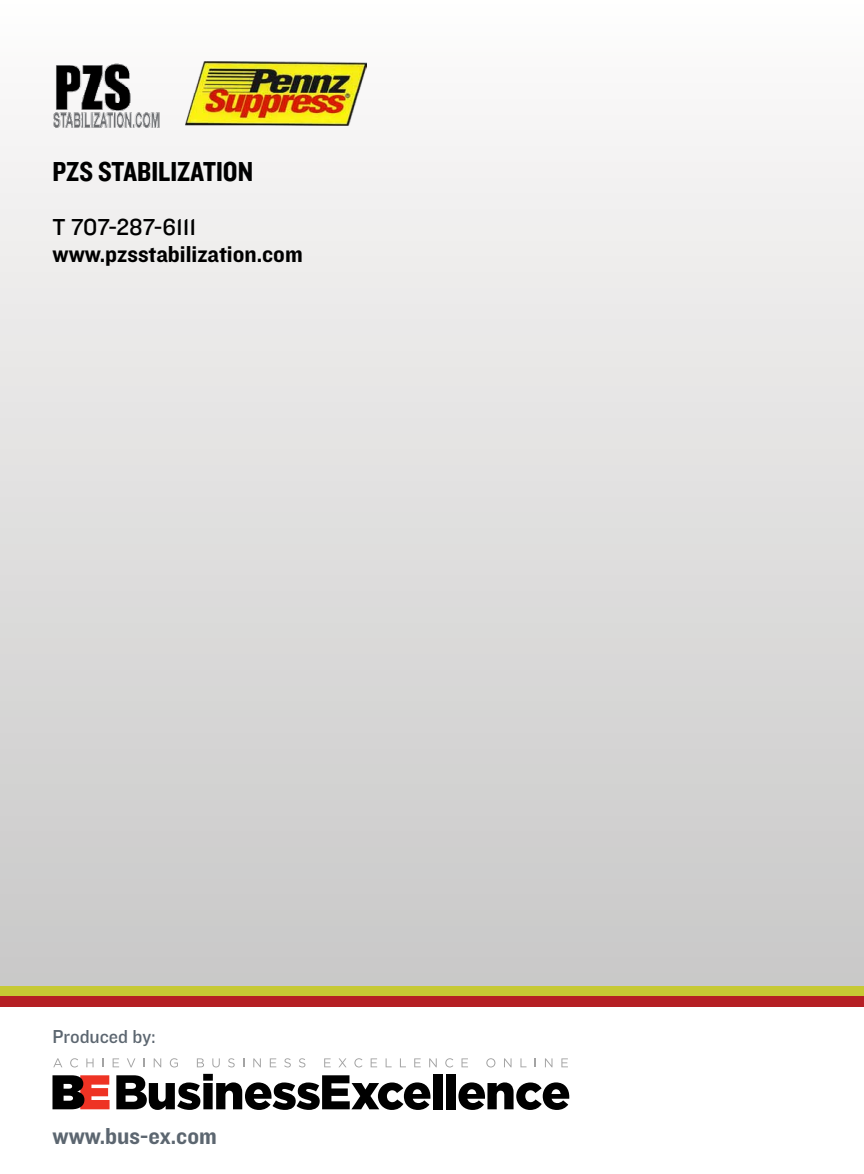
<style>
.page{position:relative;width:864px;height:1174px;background:#fff}
.page>*{position:absolute;margin:0;border:0;box-sizing:border-box;transform-origin:0 0}
.t1{font:28.5px "Knockout HTF50 Welterweight";color:#000}
.t2{font:24px "Knockout HTF51 Middleweight";color:#000}
.t3{font:24px "Knockout HTF51 Middleweight";color:#5c6670}
.t4{font:24px "Knockout HTF31 Junior Middlewt";color:#000}
.t5{font:19.5px "Knockout HTF31 Junior Middlewt";color:#5c6670}
</style>
<div class="page">
<div style="left:0;top:0;width:863px;height:1004px;background:linear-gradient(to bottom,#fcfbfb,#c7c6c6)"></div>
<svg style="left:52px;top:1075px;width:57px;height:34px;background:#803630"></svg>
<svg style="left:458px;top:1082px;width:111px;height:28px"></svg>
<div style="left:446px;top:1073px;width:9px;height:36px;background:#000"></div>
<div style="left:433px;top:1073px;width:9px;height:36px;background:#000"></div>
<svg style="left:116px;top:1073px;width:314px;height:37px"></svg>
<svg style="left:53px;top:1058px;width:9px;height:9px"></svg>
<svg style="left:70px;top:1058px;width:8px;height:9px"></svg>
<svg style="left:86px;top:1058px;width:7px;height:9px"></svg>
<svg style="left:113px;top:1058px;width:6px;height:9px"></svg>
<svg style="left:127px;top:1058px;width:8px;height:9px"></svg>
<svg style="left:154px;top:1058px;width:7px;height:9px"></svg>
<svg style="left:170px;top:1058px;width:8px;height:9px"></svg>
<svg style="left:197px;top:1058px;width:7px;height:9px"></svg>
<svg style="left:212px;top:1058px;width:8px;height:9px"></svg>
<svg style="left:228px;top:1058px;width:6px;height:9px"></svg>
<svg style="left:253px;top:1058px;width:8px;height:9px"></svg>
<svg style="left:270px;top:1058px;width:6px;height:9px"></svg>
<svg style="left:284px;top:1058px;width:7px;height:9px"></svg>
<svg style="left:299px;top:1058px;width:6px;height:9px"></svg>
<svg style="left:324px;top:1058px;width:6px;height:9px"></svg>
<svg style="left:338px;top:1058px;width:8px;height:9px"></svg>
<svg style="left:354px;top:1058px;width:8px;height:9px"></svg>
<svg style="left:370px;top:1058px;width:7px;height:9px"></svg>
<svg style="left:385px;top:1058px;width:6px;height:9px"></svg>
<svg style="left:400px;top:1058px;width:6px;height:9px"></svg>
<svg style="left:414px;top:1058px;width:6px;height:9px"></svg>
<svg style="left:429px;top:1058px;width:7px;height:9px"></svg>
<svg style="left:445px;top:1058px;width:8px;height:9px"></svg>
<svg style="left:461px;top:1058px;width:7px;height:9px"></svg>
<svg style="left:486px;top:1058px;width:9px;height:9px"></svg>
<svg style="left:504px;top:1058px;width:7px;height:9px"></svg>
<svg style="left:520px;top:1058px;width:6px;height:9px"></svg>
<svg style="left:545px;top:1058px;width:7px;height:9px"></svg>
<svg style="left:561px;top:1058px;width:6px;height:9px"></svg>
<img style="left:41px;top:55px;width:131px;height:79px">
<img style="left:185px;top:61px;width:181px;height:65px">
<div style="left:0;top:986px;width:863px;height:10px;background:#c6c934"></div>
<div style="left:0;top:996px;width:863px;height:10px;background:#b51f24"></div>
<p class="t1" style="left:52px;top:157px;width:202px">PZS STABILIZATION</p>
<p class="t4" style="left:52px;top:214px;width:145px">T 707-287-6111</p>
<p class="t2" style="left:52px;top:241px;width:251px">www.pzsstabilization.com</p>
<p class="t5" style="left:52px;top:1025px;width:105px">Produced by:</p>
<p class="t3" style="left:52px;top:1123px;width:166px">www.bus-ex.com</p>
</div>
